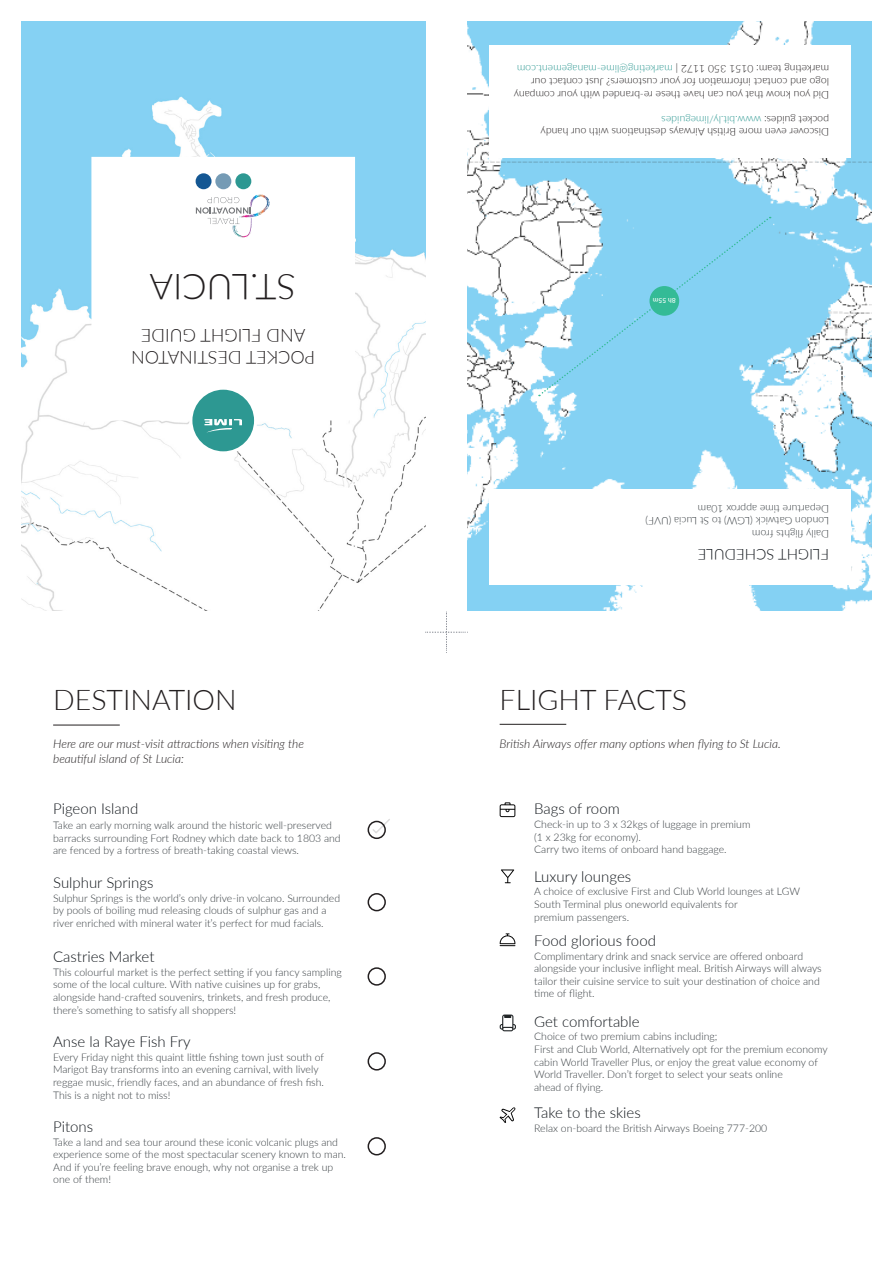
<style>
.page{position:relative;width:893px;height:1263px;background:#fff}
.page>*{position:absolute;margin:0;border:0;box-sizing:border-box;transform-origin:0 0}
.t1{font:300 36px "Lato";color:#231f20}
.t2{font:300 28.5px "Lato";color:#231f20}
.t3{font:300 18px "Lato";color:#231f20}
.t4{font:300 15px "Lato";color:#12171c}
.t5{font:italic 300 12px "Lato";color:#231f20}
.t6{font:300 10.5px/12.6px "Lato";color:#363c40}
.t7{font:300 10.5px/12.6px "Lato";color:#231f20}
.t8{font:300 10.5px "Lato";color:#2d9892}
.t9{font:500 6.75px "Lato";color:#fff}
.s1{color:#2d9892}
.s2{color:#231f20}
</style>
<div class="page">
<img style="left:21px;top:21px;width:404px;height:589px">
<img style="left:468px;top:21px;width:404px;height:589px">
<svg style="left:91px;top:157px;width:264px;height:297px"></svg>
<svg style="left:192px;top:390px;width:62px;height:61px"></svg>
<svg style="left:196px;top:194px;width:74px;height:44px"></svg>
<div style="left:196px;top:173px;width:16px;height:16px;background:#145793;border-radius:50%"></div>
<div style="left:235px;top:173px;width:16px;height:16px;background:#2d9892;border-radius:50%"></div>
<div style="left:215px;top:173px;width:16px;height:16px;background:#759bb5;border-radius:50%"></div>
<div style="left:489px;top:489px;width:361px;height:96px;background:#fff"></div>
<hr style="left:53px;top:725px;width:67px;height:1px;background:#231f20">
<hr style="left:500px;top:724px;width:66px;height:1px;background:#231f20">
<svg style="left:425px;top:612px;width:43px;height:41px"></svg>
<div style="left:489px;top:45px;width:361px;height:113px;background:#fff"></div>
<div style="left:368px;top:821px;width:18px;height:18px;border:2px solid #231f20;border-radius:50%"></div>
<div style="left:368px;top:893px;width:18px;height:18px;border:2px solid #231f20;border-radius:50%"></div>
<div style="left:368px;top:967px;width:18px;height:19px;border:2px solid #231f20;border-radius:50%"></div>
<div style="left:368px;top:1052px;width:18px;height:18px;border:2px solid #231f20;border-radius:50%"></div>
<div style="left:368px;top:1137px;width:18px;height:18px;border:2px solid #231f20;border-radius:50%"></div>
<svg style="left:500px;top:802px;width:15px;height:15px"></svg>
<svg style="left:501px;top:869px;width:13px;height:14px"></svg>
<svg style="left:500px;top:933px;width:15px;height:13px"></svg>
<svg style="left:500px;top:1014px;width:16px;height:17px"></svg>
<svg style="left:499px;top:1107px;width:17px;height:16px"></svg>
<svg style="left:538px;top:217px;width:233px;height:180px;background:#95d6f2"></svg>
<div style="left:649px;top:286px;width:30px;height:30px;background:#34bb96;border-radius:50%"></div>
<svg style="left:371px;top:819px;width:19px;height:16px"></svg>
<p class="t7" style="left:829px;top:101px;width:317px;rotate:-180deg">Did you know that you can have these re-branded with your company logo and contact information for your customers? Just contact our marketing team: 0151 350 1172 | <span class="s1">marketing@lime-management.com</span></p>
<p class="t8" style="left:829px;top:127px;width:169px;rotate:-180deg"><span class="s2">pocket guides:</span> www.bit.ly/limeguides</p>
<p class="t1" style="left:296px;top:312px;width:148px;rotate:-180deg">ST.LUCIA</p>
<p class="t3" style="left:306px;top:348px;width:166px;rotate:-180deg">AND FLIGHT GUIDE</p>
<p class="t3" style="left:315px;top:370px;width:185px;rotate:-180deg">POCKET DESTINATON</p>
<p class="t7" style="left:829px;top:139px;width:290px;rotate:-180deg">Discover even more British Airways destinations with our handy</p>
<p class="t9" style="left:676px;top:306px;width:24px;rotate:-180deg">8h 55m</p>
<p class="t6" style="left:829px;top:515px;width:133px;rotate:-180deg">Departure time approx 10am</p>
<p class="t6" style="left:829px;top:528px;width:185px;rotate:-180deg">London Gatwick (LGW) to St Lucia (UVF)</p>
<p class="t6" style="left:829px;top:540px;width:78px;rotate:-180deg">Daily flights from</p>
<p class="t4" style="left:829px;top:565px;width:133px;rotate:-180deg">FLIGHT SCHEDULE</p>
<p class="t2" style="left:53px;top:680px;width:185px">DESTINATION</p>
<p class="t2" style="left:500px;top:680px;width:189px">FLIGHT FACTS</p>
<p class="t5" style="left:53px;top:735px;width:252px">Here are our must-visit attractions when visiting the</p>
<p class="t5" style="left:53px;top:750px;width:132px">beautiful island of St Lucia:</p>
<p class="t4" style="left:53px;top:798px;width:87px">Pigeon Island</p>
<p class="t6" style="left:53px;top:819px;width:289px">Take an early morning walk around the historic well-preserved barracks surrounding Fort Rodney which date back to 1803 and are fenced by a fortress of breath-taking coastal views.</p>
<p class="t6" style="left:53px;top:891px;width:289px">Sulphur Springs is the world’s only drive-in volcano. Surrounded by pools of boiling mud releasing clouds of sulphur gas and a</p>
<p class="t6" style="left:53px;top:916px;width:272px">river enriched with mineral water it’s perfect for mud facials.</p>
<p class="t6" style="left:53px;top:965px;width:290px">This colourful market is the perfect setting if you fancy sampling some of the local culture. With native cuisines up for grabs, alongside hand-crafted souvenirs, trinkets, and fresh produce, there’s something to satisfy all shoppers!</p>
<p class="t6" style="left:53px;top:1050px;width:272px">Every Friday night this quaint little fishing town just south of<br>Marigot Bay transforms into an evening carnival, with lively</p>
<p class="t6" style="left:53px;top:1075px;width:272px">reggae music, friendly faces, and an abundance of fresh fish.</p>
<p class="t6" style="left:53px;top:1088px;width:119px">This is a night not to miss!</p>
<p class="t6" style="left:53px;top:1135px;width:294px">Take a land and sea tour around these iconic volcanic plugs and experience some of the most spectacular scenery known to man.<br>And if you’re feeling brave enough, why not organise a trek up one of them!</p>
<p class="t4" style="left:53px;top:872px;width:102px">Sulphur Springs</p>
<p class="t4" style="left:53px;top:946px;width:103px">Castries Market</p>
<p class="t4" style="left:53px;top:1031px;width:139px">Anse la Raye Fish Fry</p>
<p class="t4" style="left:53px;top:1116px;width:42px">Pitons</p>
<p class="t5" style="left:500px;top:735px;width:283px">British Airways offer many options when flying to St Lucia.</p>
<p class="t4" style="left:534px;top:799px;width:87px">Bags of room</p>
<p class="t6" style="left:534px;top:818px;width:218px">Check-in up to 3 x 32kgs of luggage in premium</p>
<p class="t6" style="left:534px;top:830px;width:108px">(1 x 23kg for economy).</p>
<p class="t6" style="left:534px;top:843px;width:194px">Carry two items of onboard hand baggage.</p>
<p class="t6" style="left:534px;top:885px;width:267px">A choice of exclusive First and Club World lounges at LGW<br>South Terminal plus oneworld equivalents for</p>
<p class="t6" style="left:534px;top:910px;width:96px">premium passengers.</p>
<p class="t6" style="left:534px;top:949px;width:289px">Complimentary drink and snack service are offered onboard alongside your inclusive inflight meal. British Airways will always tailor their cuisine service to suit your destination of choice and time of flight.</p>
<p class="t6" style="left:534px;top:1030px;width:185px">Choice of two premium cabins including;</p>
<p class="t6" style="left:534px;top:1042px;width:295px">First and Club World, Alternatively opt for the premium economy cabin World Traveller Plus, or enjoy the great value economy of</p>
<p class="t6" style="left:534px;top:1068px;width:250px">World Traveller. Don’t forget to select your seats online</p>
<p class="t6" style="left:534px;top:1080px;width:71px">ahead of flying.</p>
<p class="t4" style="left:534px;top:866px;width:99px">Luxury lounges</p>
<p class="t4" style="left:534px;top:930px;width:123px">Food glorious food</p>
<p class="t4" style="left:534px;top:1011px;width:107px">Get comfortable</p>
<p class="t4" style="left:534px;top:1102px;width:108px">Take to the skies</p>
<p class="t6" style="left:534px;top:1121px;width:235px">Relax on-board the British Airways Boeing 777-200</p>
</div>
